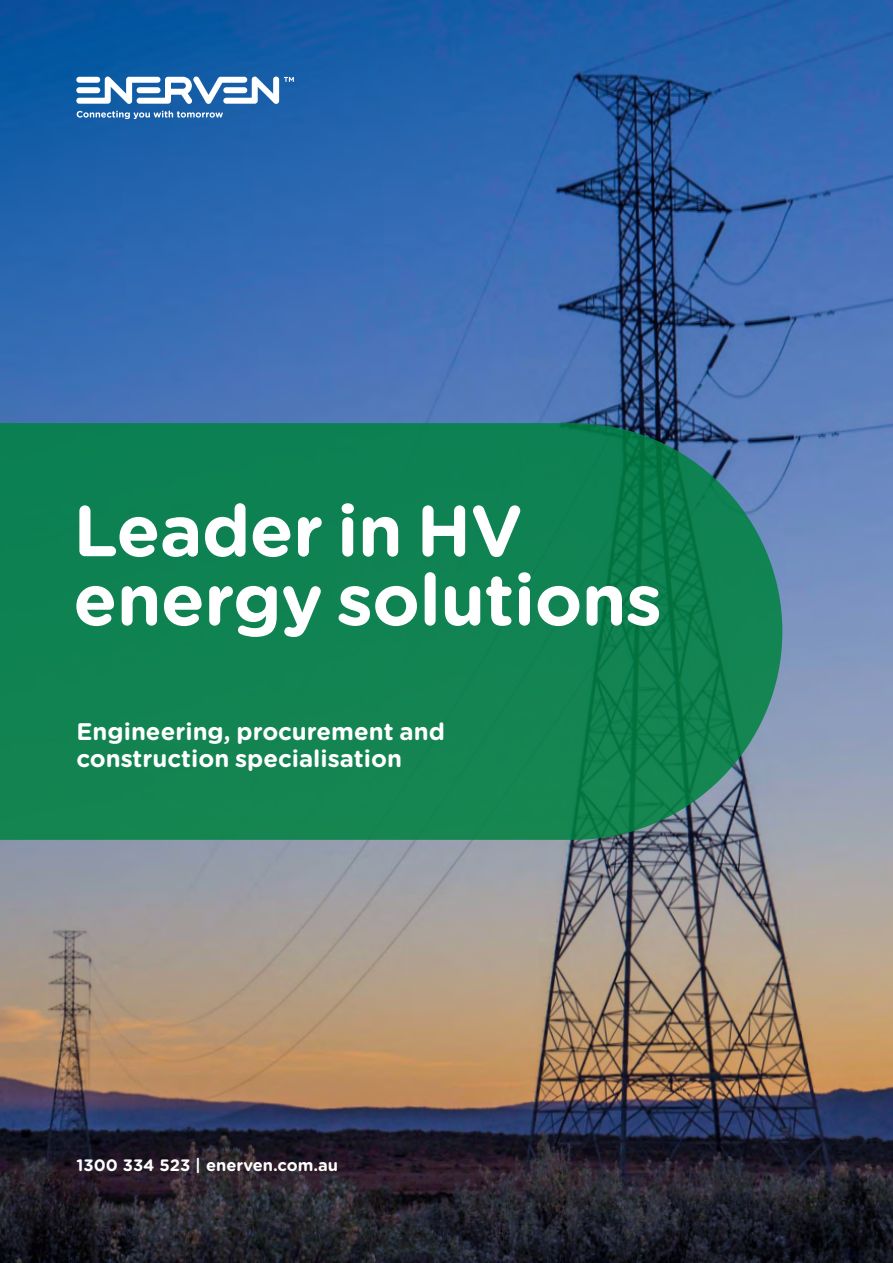
<style>
.page{position:relative;width:893px;height:1263px;background:#fff}
.page>*{position:absolute;margin:0;border:0;box-sizing:border-box;transform-origin:0 0}
.t1{font:700 72px/69px "Gotham Rounded";letter-spacing:-.01em;color:#fff}
.Intro{font:700 24px/27px "Gotham Rounded";color:#fff}
.t2{font:700 16.5px "Gotham Rounded";color:#fff}
</style>
<div class="page">
<img style="left:0;top:0;width:893px;height:1263px">
<svg style="left:0;top:423px;width:782px;height:417px;background:#158155"></svg>
<svg style="left:77px;top:111px;width:146px;height:8px"></svg>
<svg style="left:76px;top:77px;width:218px;height:27px"></svg>
<p class="t1" style="left:73px;top:493px;width:590px">Leader in HV energy solutions</p>
<p class="Intro" style="left:77px;top:717px;width:370px">Engineering, procurement and construction specialisation</p>
<p class="t2" style="left:77px;top:1153px;width:263px">1300 334 523 | enerven.com.au</p>
</div>
